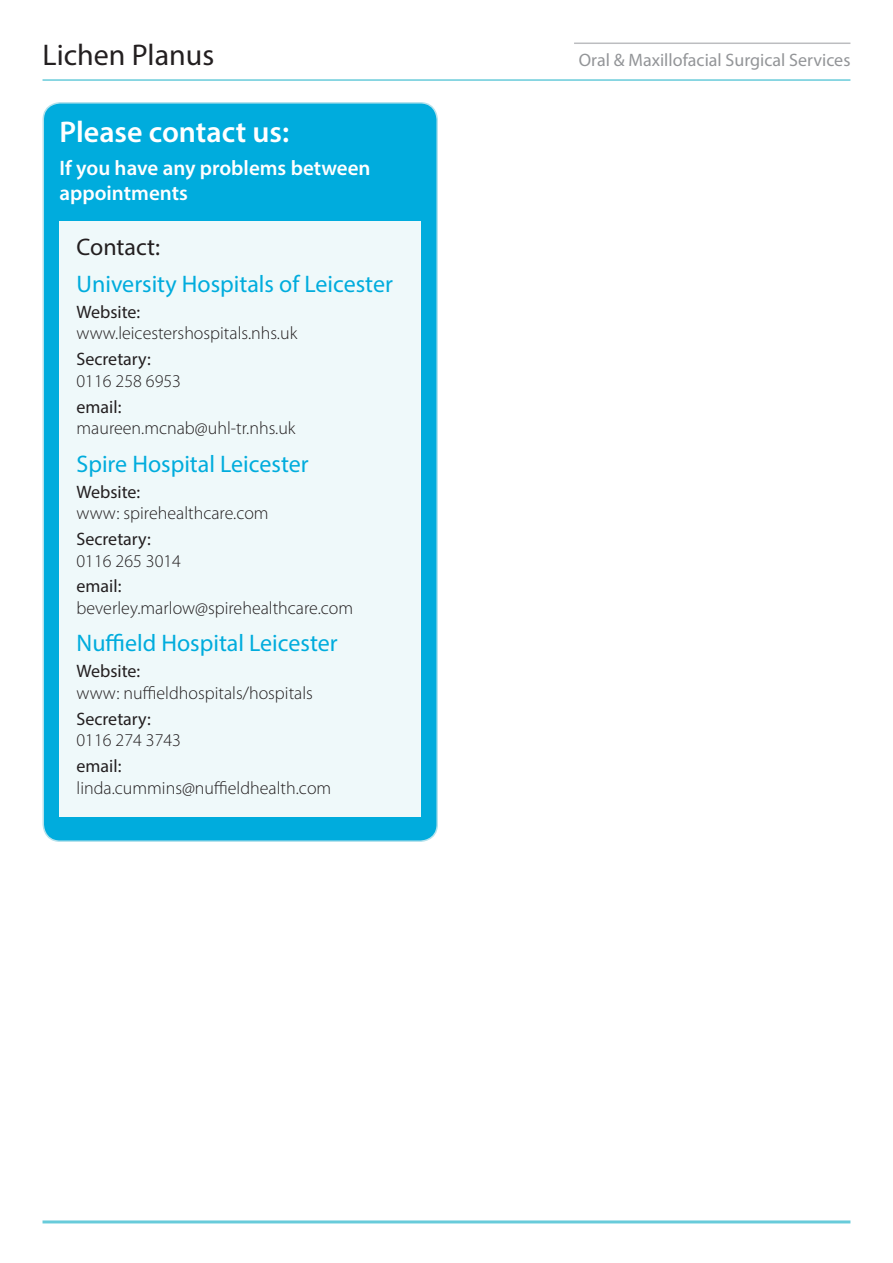
<style>
.page{position:relative;width:893px;height:1263px;background:#fff}
.page>*{position:absolute;margin:0;border:0;box-sizing:border-box;transform-origin:0 0}
.t1{font:600 30px "Myriad Pro";color:#fff}
.t2{font:30px "Myriad Pro";color:#231f20}
.t3{font:24px "Myriad Pro";color:#00acdd}
.t4{font:24px "Myriad Pro";color:#231f20}
.t5{font:600 21px/25.2px "Myriad Pro";color:#fff}
.t6{font:300 18px/21.6px "Myriad Pro";color:#231f20}
.t7{font:18px "Myriad Pro";color:#939598}
.s1{font-weight:400}
</style>
<div class="page">
<hr style="left:43px;top:1220px;width:807px;height:3px;background:#68cbda">
<hr style="left:43px;top:79px;width:807px;height:2px;background:#68cbda">
<hr style="left:574px;top:43px;width:276px;height:1px;background:#bcbdc0">
<div style="left:43px;top:103px;width:394px;height:738px;background:#00acdd;border-radius:17px"></div>
<div style="left:43px;top:102px;width:395px;height:740px;border:2px solid #b6e2ec;border-radius:17px"></div>
<div style="left:60px;top:221px;width:361px;height:595px;background:#eff9fa"></div>
<p class="t2" style="left:43px;top:36px;width:173px">Lichen Planus</p>
<p class="t7" style="left:579px;top:49px;width:273px">Oral &amp; Maxillofacial Surgical Services</p>
<p class="t1" style="left:60px;top:112px;width:231px">Please contact us:</p>
<p class="t5" style="left:60px;top:155px;width:312px">If you have any problems between appointments</p>
<p class="t4" style="left:77px;top:232px;width:85px">Contact:</p>
<p class="t3" style="left:77px;top:269px;width:318px">University Hospitals of Leicester</p>
<p class="t6" style="left:77px;top:301px;width:222px"><span class="s1">Website: </span>www.leicestershospitals.nhs.uk</p>
<p class="t6" style="left:77px;top:348px;width:106px"><span class="s1">Secretary:<br></span>0116 258 6953</p>
<p class="t6" style="left:77px;top:396px;width:220px"><span class="s1">email: </span>maureen.mcnab@uhl-tr.nhs.uk</p>
<p class="t3" style="left:77px;top:449px;width:234px">Spire Hospital Leicester</p>
<p class="t6" style="left:77px;top:481px;width:194px"><span class="s1">Website:<br></span>www: spirehealthcare.com</p>
<p class="t6" style="left:77px;top:528px;width:106px"><span class="s1">Secretary:<br></span>0116 265 3014</p>
<p class="t6" style="left:77px;top:575px;width:278px"><span class="s1">email: </span>beverley.marlow@spirehealthcare.com</p>
<p class="t3" style="left:77px;top:628px;width:263px">Nuffield Hospital Leicester</p>
<p class="t6" style="left:77px;top:660px;width:238px"><span class="s1">Website:<br></span>www: nuffieldhospitals/hospitals</p>
<p class="t6" style="left:77px;top:708px;width:106px"><span class="s1">Secretary:<br></span>0116 274 3743</p>
<p class="t6" style="left:77px;top:755px;width:256px"><span class="s1">email: </span>linda.cummins@nuffieldhealth.com</p>
</div>
